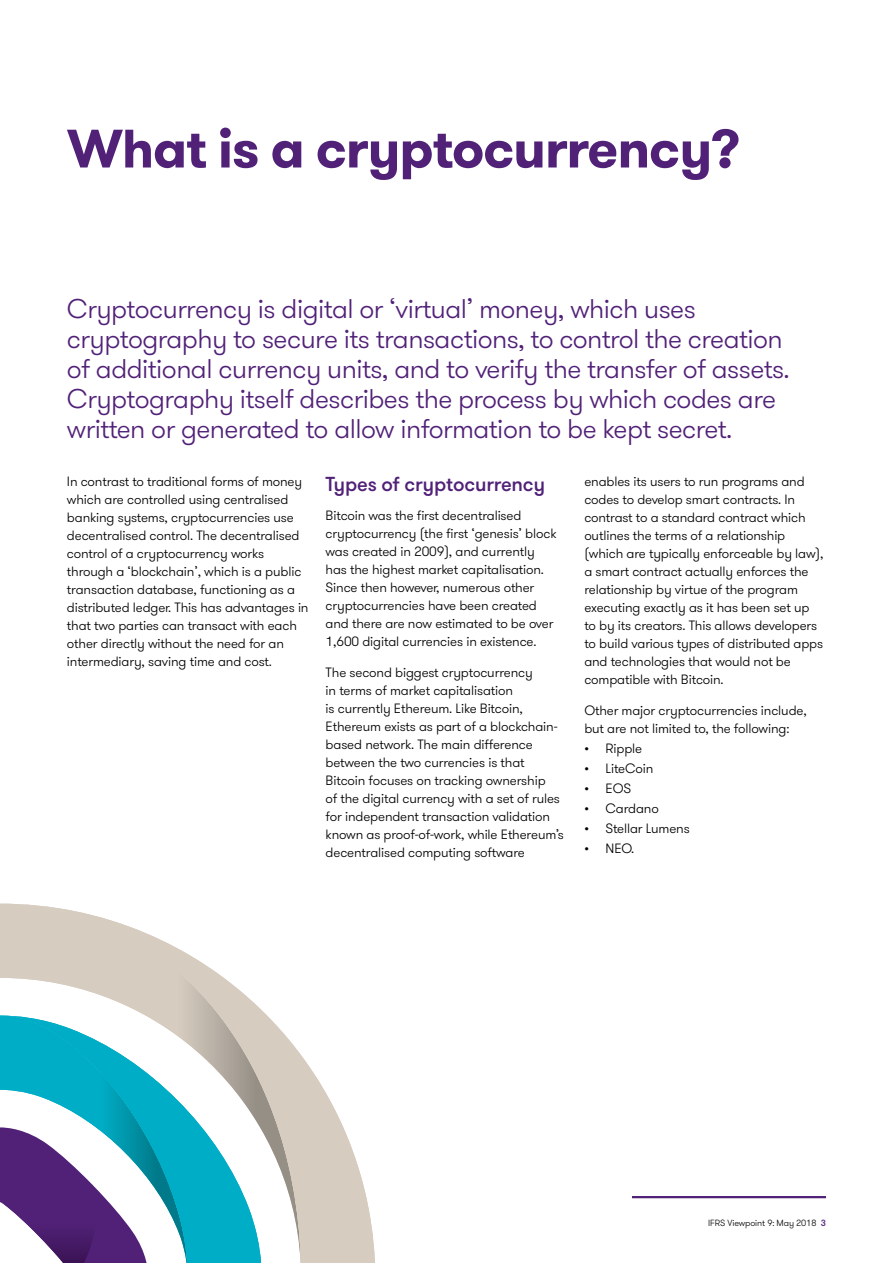
<style>
.page{position:relative;width:893px;height:1263px;background:#fff}
.page>*{position:absolute;margin:0;border:0;box-sizing:border-box;transform-origin:0 0}
.t1{font:700 54px "GT Walsheim Pro";letter-spacing:-.02em;color:#512178}
.t2{font:300 27px/30px "GT Walsheim Pro";letter-spacing:-.02em;color:#512178}
.t3{font:500 20.25px "GT Walsheim Pro";letter-spacing:-.01em;color:#512178}
.t4{font:300 13.5px/18px "GT Walsheim Pro";letter-spacing:-.01em;color:#000}
.t5{font:300 9px "GT Walsheim Pro";letter-spacing:-.01em;color:#000}
.s1{font-weight:500;color:#512178}
</style>
<div class="page">
<hr style="left:632px;top:1196px;width:194px;height:2px;background:#512178">
<svg style="left:0;top:904px;width:375px;height:359px"></svg>
<svg style="left:0;top:1015px;width:261px;height:248px"></svg>
<svg style="left:0;top:1127px;width:148px;height:136px"></svg>
<h1 class="t1" style="left:67px;top:113px;width:675px">What is a cryptocurrency?</h1>
<p class="t2" style="left:67px;top:294px;width:724px">Cryptocurrency is digital or ‘virtual’ money, which uses cryptography to secure its transactions, to control the creation of additional currency units, and to verify the transfer of assets.<br>Cryptography itself describes the process by which codes are written or generated to allow information to be kept secret.</p>
<p class="t4" style="left:67px;top:472px;width:243px">In contrast to traditional forms of money which are controlled using centralised banking systems, cryptocurrencies use decentralised control. The decentralised control of a cryptocurrency works through a ‘blockchain’, which is a public transaction database, functioning as a distributed ledger. This has advantages in that two parties can transact with each other directly without the need for an intermediary, saving time and cost.</p>
<h3 class="t3" style="left:326px;top:471px;width:221px">Types of cryptocurrency</h3>
<p class="t4" style="left:584px;top:472px;width:241px">enables its users to run programs and codes to develop smart contracts. In contrast to a standard contract which outlines the terms of a relationship (which are typically enforceable by law), a smart contract actually enforces the relationship by virtue of the program executing exactly as it has been set up to by its creators. This allows developers to build various types of distributed apps and technologies that would not be compatible with Bitcoin.</p>
<p class="t4" style="left:584px;top:701px;width:224px">Other major cryptocurrencies include, but are not limited to, the following:</p>
<p class="t4" style="left:584px;top:739px;width:59px">• Ripple</p>
<p class="t4" style="left:584px;top:759px;width:71px">• LiteCoin</p>
<p class="t4" style="left:584px;top:779px;width:48px">• EOS</p>
<p class="t4" style="left:584px;top:800px;width:76px">• Cardano</p>
<p class="t4" style="left:584px;top:820px;width:107px">• Stellar Lumens</p>
<p class="t4" style="left:584px;top:840px;width:52px">• NEO.</p>
<p class="t4" style="left:326px;top:507px;width:232px">Bitcoin was the first decentralised cryptocurrency (the first ‘genesis’ block was created in 2009), and currently has the highest market capitalisation.<br>Since then however, numerous other cryptocurrencies have been created and there are now estimated to be over 1,600 digital currencies in existence.</p>
<p class="t4" style="left:326px;top:663px;width:240px">The second biggest cryptocurrency<br>in terms of market capitalisation<br>is currently Ethereum. Like Bitcoin, Ethereum exists as part of a blockchain&shy;based network. The main difference between the two currencies is that Bitcoin focuses on tracking ownership<br>of the digital currency with a set of rules for independent transaction validation known as proof-of-work, while Ethereum’s decentralised computing software</p>
<p class="t5" style="left:708px;top:1217px;width:119px">IFRS Viewpoint 9: May 2018 <span class="s1">3</span></p>
</div>
